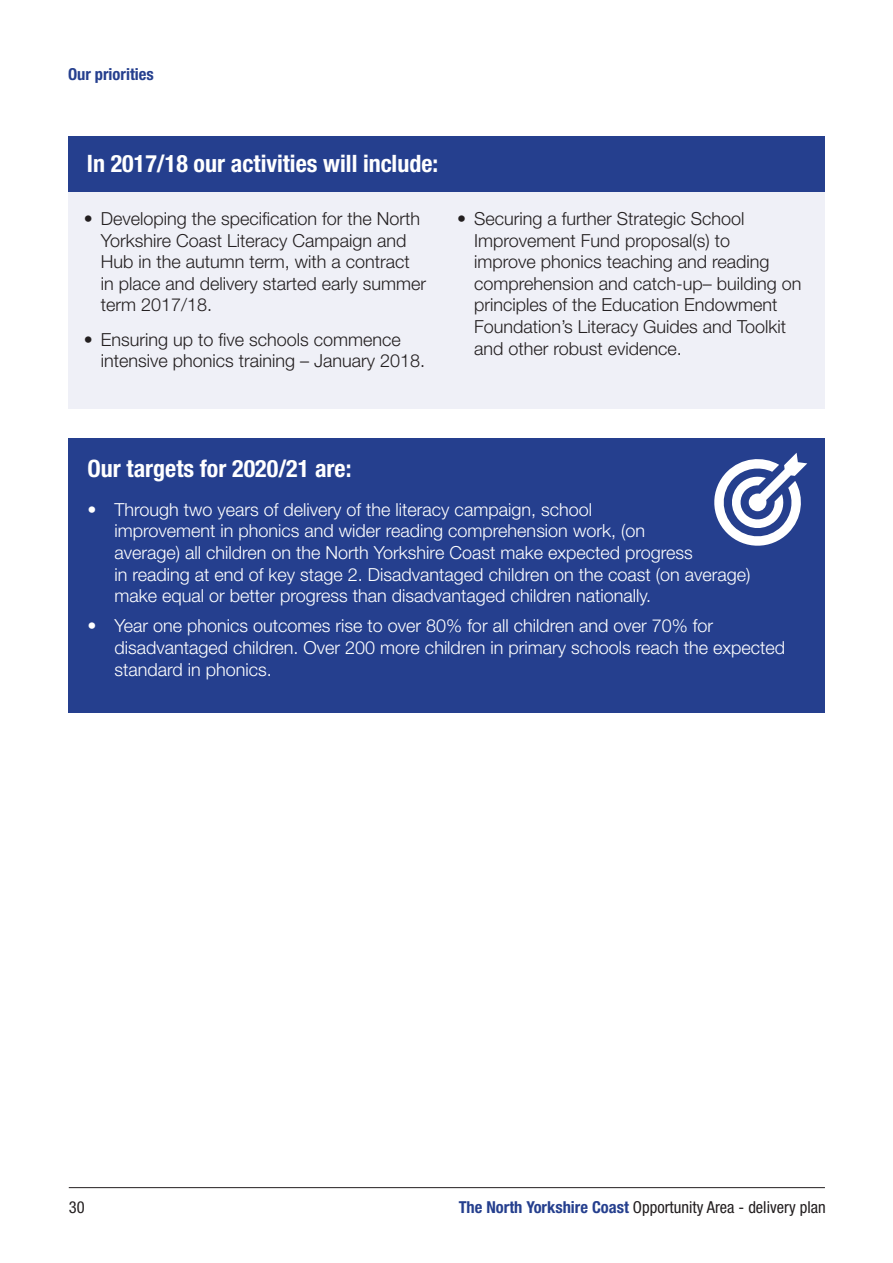
<style>
.page{position:relative;width:893px;height:1263px;background:#fff}
.page>*{position:absolute;margin:0;border:0;box-sizing:border-box;transform-origin:0 0}
.Table_heading{font:700 condensed 24px "Helvetica Neue LT Pro";color:#fff}
.t1{font:300 18px/21.6px "Helvetica Neue LT Pro";color:#fff}
.t2{font:300 18px/21.6px "Helvetica Neue LT Pro";color:#231f20}
.t3{font:condensed 16.5px "Helvetica Neue LT Pro";color:#231f20}
.t4{font:700 condensed 16.5px "Helvetica Neue LT Pro";color:#253f8e}
.s1{font-weight:700;color:#253f8e}
</style>
<div class="page">
<hr style="left:69px;top:1187px;width:756px;height:1px;background:#231f20">
<div style="left:68px;top:158px;width:757px;height:250px;background:#eff0f7"></div>
<div style="left:68px;top:136px;width:757px;height:56px;background:#253f8e"></div>
<div style="left:68px;top:438px;width:757px;height:274px;background:#253f8e"></div>
<svg style="left:714px;top:453px;width:93px;height:93px"></svg>
<p class="t4" style="left:68px;top:64px;width:87px">Our priorities</p>
<p class="Table_heading" style="left:87px;top:149px;width:353px">In 2017/18 our activities will include:</p>
<p class="t2" style="left:101px;top:207px;width:327px;text-indent:-17px">• Developing the specification for the North Yorkshire Coast Literacy Campaign and Hub in the autumn term, with a contract in place and delivery started early summer term 2017/18.</p>
<p class="t2" style="left:101px;top:328px;width:326px;text-indent:-17px">• Ensuring up to five schools commence intensive phonics training – January 2018.</p>
<p class="t2" style="left:474px;top:207px;width:329px;text-indent:-17px">• Securing a further Strategic School Improvement Fund proposal(s) to<br>improve phonics teaching and reading comprehension and catch-up– building on principles of the Education Endowment Foundation’s Literacy Guides and Toolkit and other robust evidence.</p>
<p class="Table_heading" style="left:87px;top:454px;width:265px">Our targets for 2020/21 are:</p>
<p class="t1" style="left:114px;top:498px;width:637px;text-indent:-27px">• Through two years of delivery of the literacy campaign, school<br>improvement in phonics and wider reading comprehension work, (on<br>average) all children on the North Yorkshire Coast make expected progress<br>in reading at end of key stage 2. Disadvantaged children on the coast (on average) make equal or better progress than disadvantaged children nationally.</p>
<p class="t1" style="left:114px;top:615px;width:672px;text-indent:-27px">• Year one phonics outcomes rise to over 80% for all children and over 70% for disadvantaged children. Over 200 more children in primary schools reach the expected standard in phonics.</p>
<p class="t3" style="left:69px;top:1198px;width:17px">30</p>
<p class="t3" style="left:459px;top:1198px;width:369px"><span class="s1">The North Yorkshire Coast</span> Opportunity Area - delivery plan</p>
</div>
